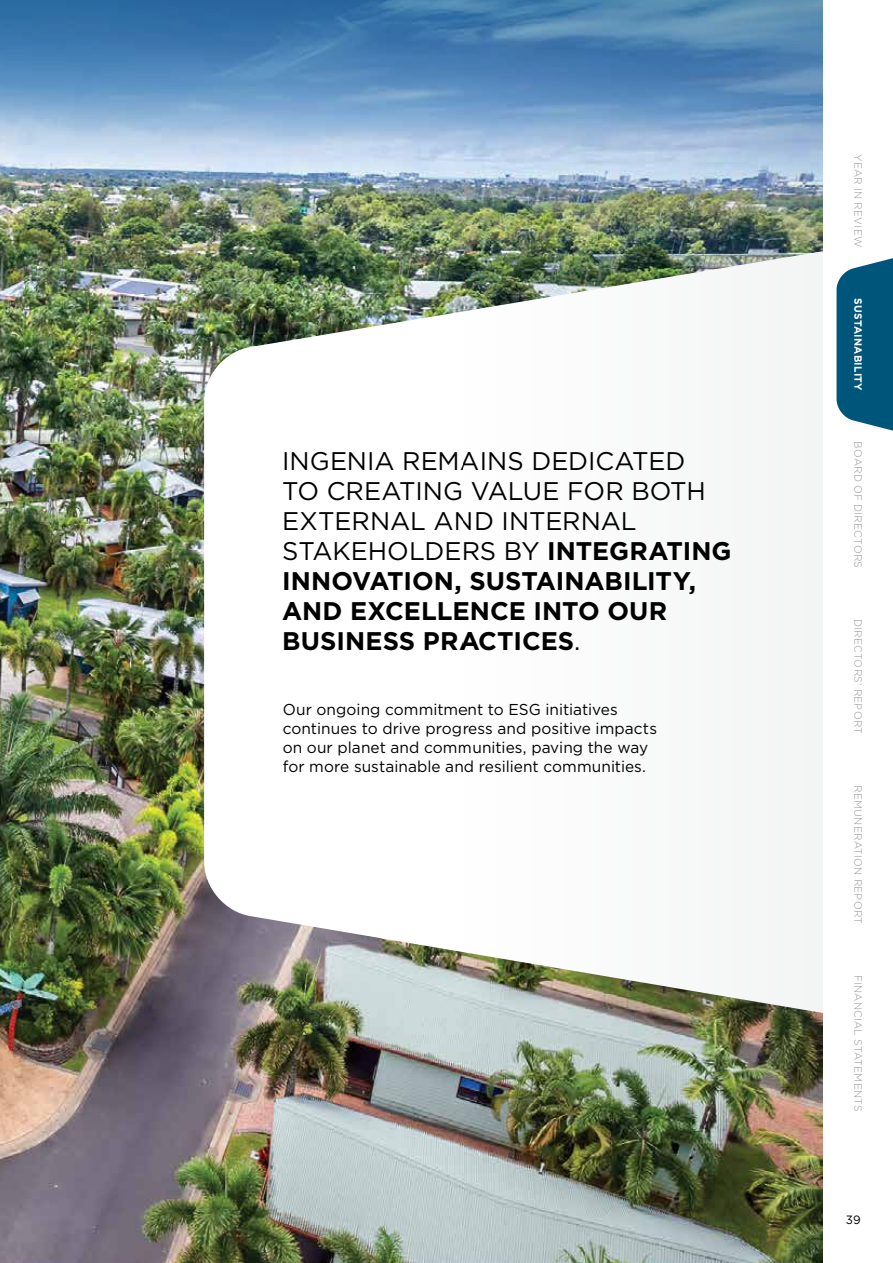
<style>
.page{position:relative;width:893px;height:1263px;background:#fff}
.page>*{position:absolute;margin:0;border:0;box-sizing:border-box;transform-origin:0 0}
.t1{font:25.5px/30px "Gotham";letter-spacing:-.005em;color:#000}
.t2{font:15.75px/18.8px "Gotham";letter-spacing:.005em;color:#000}
.t3{font:12px "Gotham";color:#000}
.t4{font:300 10.5px "Gotham";letter-spacing:.03em;color:#939598}
.t5{font:700 10.5px "Gotham";letter-spacing:.025em;color:#fff}
.s1{font-weight:700}
</style>
<div class="page">
<img style="left:0;top:157px;width:463px;height:1106px">
<svg style="left:0;top:0;width:463px;height:157px"></svg>
<img style="left:204px;top:222px;width:259px;height:821px">
<img style="left:463px;top:0;width:360px;height:1263px">
<svg style="left:836px;top:258px;width:57px;height:173px"></svg>
<hr style="left:839px;top:295px;width:2px;height:98px;background:#00567a">
<h1 class="t1" style="left:282px;top:445px;width:451px">INGENIA REMAINS DEDICATED<br>TO CREATING VALUE FOR BOTH<br>EXTERNAL AND INTERNAL<br>STAKEHOLDERS BY <span class="s1">INTEGRATING<br>INNOVATION, SUSTAINABILITY,<br>AND EXCELLENCE INTO OUR<br>BUSINESS PRACTICES</span>.</h1>
<p class="t2" style="left:283px;top:700px;width:376px">Our ongoing commitment to ESG initiatives continues to drive progress and positive impacts on our planet and communities, paving the way for more sustainable and resilient communities.</p>
<p class="t4" style="left:865px;top:154px;width:95px;rotate:90deg">YEAR IN REVIEW</p>
<p class="t5" style="left:865px;top:298px;width:94px;rotate:90deg">SUSTAINABILITY</p>
<p class="t4" style="left:865px;top:441px;width:128px;rotate:90deg">BOARD OF DIRECTORS</p>
<p class="t4" style="left:865px;top:619px;width:116px;rotate:90deg">DIRECTORS’ REPORT</p>
<p class="t4" style="left:865px;top:785px;width:140px;rotate:90deg">REMUNERATION REPORT</p>
<p class="t4" style="left:865px;top:975px;width:138px;rotate:90deg">FINANCIAL STATEMENTS</p>
<p class="t3" style="left:846px;top:1212px;width:16px">39</p>
</div>
